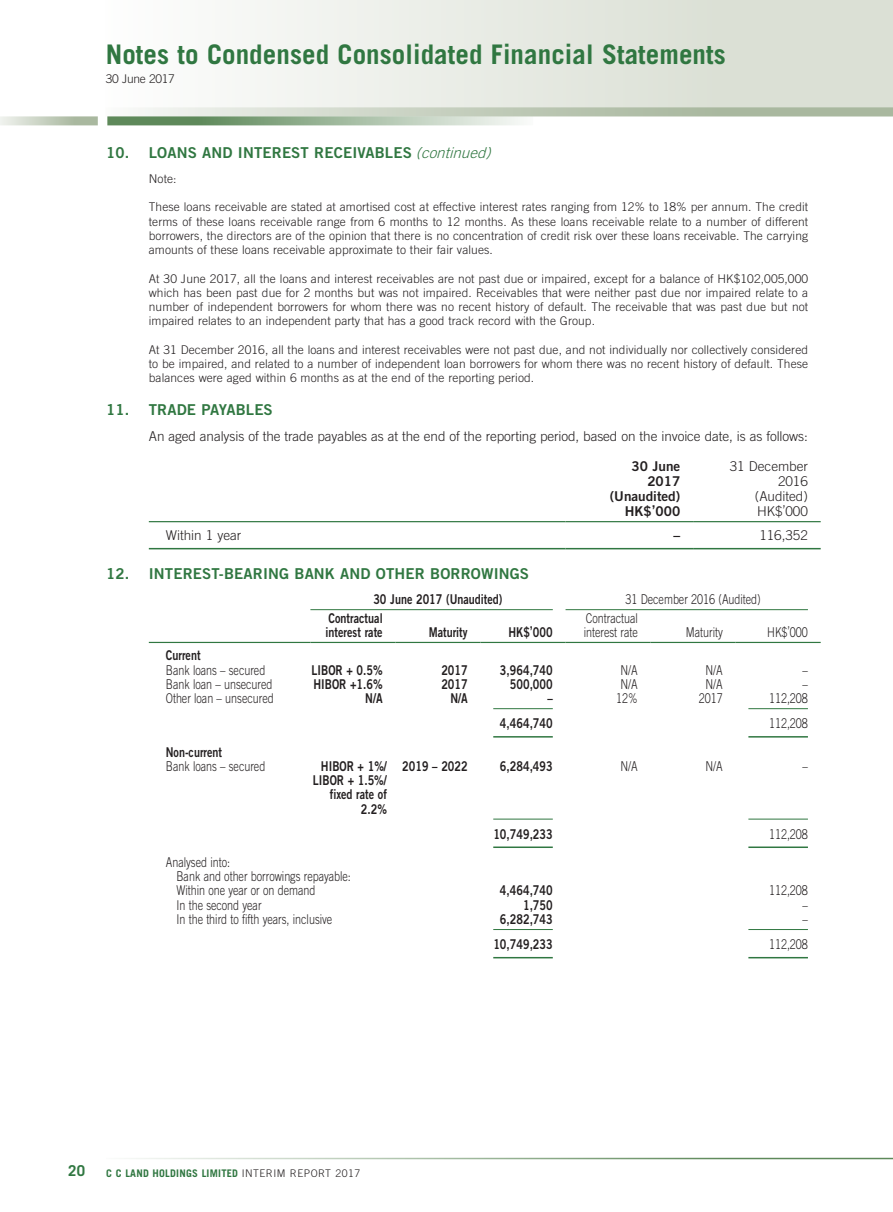
<style>
.page{position:relative;width:893px;height:1212px;background:#fff}
.page>*{position:absolute;margin:0;border:0;box-sizing:border-box;transform-origin:0 0}
.t1{font:700 27px "Trade Gothic LT Std";letter-spacing:.005em;color:#307741}
.Notes_HD1{font:15px "Trade Gothic LT Std Bd 2";letter-spacing:.01em;color:#307741}
.t2{font:700 15px "Trade Gothic LT Std";color:#307741}
.Body_Text{font:300 13.5px/14.2px "Trade Gothic LT Std";color:#231f20;scale:.8 1}
.Body_Text-2{font:13.5px/14.2px "Trade Gothic LT Std Bd 2";color:#231f20;scale:.8 1}
.Body_Text-3{font:300 13.5px "Trade Gothic LT Std";color:#231f20}
.Body_Text-4{font:13.5px "Trade Gothic LT Std Bd 2";color:#231f20}
.Notes{font:300 12px/14.2px "Trade Gothic LT Std";letter-spacing:.01em;color:#231f20;text-align:justify}
.t3{font:700 10.5px "Trade Gothic LT Std";letter-spacing:.025em;color:#307741}
.s1{font-family:"Trade Gothic LT Std";font-weight:300;font-style:italic}
.s2{font-weight:300;color:#231f20}
</style>
<div class="page">
<div style="left:105px;top:0;width:788px;height:116px;background:linear-gradient(to right,#fcfcfc,#d5dbce)"></div>
<hr style="left:892px;top:0;width:1px;height:116px;background:#dbe0d5">
<svg style="left:105px;top:107px;width:787px;height:9px;background:#c6cfbf"></svg>
<svg style="left:107px;top:116px;width:426px;height:9px;background:#9eb89c"></svg>
<svg style="left:0;top:116px;width:98px;height:9px"></svg>
<hr style="left:106px;top:1158px;width:787px;height:1px;background:#5e895a">
<hr style="left:149px;top:521px;width:417px;height:1px;background:#307741">
<hr style="left:566px;top:521px;width:127px;height:1px;background:#307741">
<hr style="left:693px;top:521px;width:128px;height:1px;background:#307741">
<hr style="left:149px;top:548px;width:417px;height:1px;background:#307741">
<hr style="left:566px;top:548px;width:127px;height:1px;background:#307741">
<hr style="left:693px;top:548px;width:128px;height:1px;background:#307741">
<hr style="left:310px;top:609px;width:243px;height:1px;background:#307741">
<hr style="left:566px;top:609px;width:242px;height:1px;background:#307741">
<hr style="left:149px;top:642px;width:161px;height:1px;background:#307741">
<hr style="left:310px;top:642px;width:85px;height:1px;background:#307741">
<hr style="left:395px;top:642px;width:85px;height:1px;background:#307741">
<hr style="left:480px;top:642px;width:86px;height:1px;background:#307741">
<hr style="left:566px;top:642px;width:85px;height:1px;background:#307741">
<hr style="left:651px;top:642px;width:85px;height:1px;background:#307741">
<hr style="left:736px;top:642px;width:85px;height:1px;background:#307741">
<hr style="left:493px;top:708px;width:60px;height:1px;background:#307741">
<hr style="left:748px;top:708px;width:60px;height:1px;background:#307741">
<hr style="left:493px;top:736px;width:60px;height:1px;background:#307741">
<hr style="left:748px;top:736px;width:60px;height:1px;background:#307741">
<hr style="left:493px;top:819px;width:60px;height:1px;background:#307741">
<hr style="left:748px;top:819px;width:60px;height:1px;background:#307741">
<hr style="left:493px;top:846px;width:60px;height:2px;background:#307741">
<hr style="left:748px;top:846px;width:60px;height:2px;background:#307741">
<hr style="left:493px;top:929px;width:60px;height:1px;background:#307741">
<hr style="left:748px;top:929px;width:60px;height:1px;background:#307741">
<hr style="left:493px;top:957px;width:60px;height:1px;background:#307741">
<hr style="left:748px;top:957px;width:60px;height:1px;background:#307741">
<h1 class="t1" style="left:106px;top:38px;width:621px">Notes to Condensed Consolidated Financial Statements</h1>
<p class="Notes" style="left:106px;top:71px;width:71px">30 June 2017</p>
<p class="Notes_HD1" style="left:106px;top:143px;width:390px">10. LOANS AND INTEREST RECEIVABLES <span class="s1">(continued)</span></p>
<p class="Notes" style="left:149px;top:171px;width:29px">Note:</p>
<p class="Notes" style="left:149px;top:200px;width:661px">These loans receivable are stated at amortised cost at effective interest rates ranging from 12% to 18% per annum. The credit terms of these loans receivable range from 6 months to 12 months. As these loans receivable relate to a number of different borrowers, the directors are of the opinion that there is no concentration of credit risk over these loans receivable. The carrying amounts of these loans receivable approximate to their fair values.</p>
<p class="Notes" style="left:149px;top:271px;width:661px">At 30 June 2017, all the loans and interest receivables are not past due or impaired, except for a balance of HK$102,005,000 which has been past due for 2 months but was not impaired. Receivables that were neither past due nor impaired relate to a number of independent borrowers for whom there was no recent history of default. The receivable that was past due but not impaired relates to an independent party that has a good track record with the Group.</p>
<p class="Notes" style="left:149px;top:342px;width:661px">At 31 December 2016, all the loans and interest receivables were not past due, and not individually nor collectively considered to be impaired, and related to a number of independent loan borrowers for whom there was no recent history of default. These balances were aged within 6 months as at the end of the reporting period.</p>
<p class="Notes_HD1" style="left:106px;top:401px;width:168px">11. TRADE PAYABLES</p>
<p class="Body_Text-3" style="left:149px;top:428px;width:660px">An aged analysis of the trade payables as at the end of the reporting period, based on the invoice date, is as follows:</p>
<p class="Body_Text-4" style="left:631px;top:458px;width:50px">30 June</p>
<p class="Body_Text-3" style="left:730px;top:458px;width:80px">31 December</p>
<p class="Body_Text-4" style="left:647px;top:473px;width:34px">2017</p>
<p class="Body_Text-3" style="left:778px;top:473px;width:31px">2016</p>
<p class="Body_Text-4" style="left:610px;top:488px;width:72px">(Unaudited)</p>
<p class="Body_Text-3" style="left:755px;top:488px;width:55px">(Audited)</p>
<p class="Body_Text-4" style="left:625px;top:503px;width:57px">HK$’000</p>
<p class="Body_Text-3" style="left:757px;top:503px;width:52px">HK$’000</p>
<p class="Body_Text-3" style="left:166px;top:527px;width:77px">Within 1 year</p>
<p class="Body_Text-4" style="left:674px;top:527px;width:8px">–</p>
<p class="Body_Text-3" style="left:759px;top:527px;width:50px">116,352</p>
<p class="Notes_HD1" style="left:106px;top:564px;width:424px">12. INTEREST-BEARING BANK AND OTHER BORROWINGS</p>
<p class="Body_Text-2" style="left:373px;top:592px;width:163px">30 June 2017 (Unaudited)</p>
<p class="Body_Text" style="left:625px;top:592px;width:171px">31 December 2016 (Audited)</p>
<p class="Body_Text-2" style="left:326px;top:611px;width:73px">Contractual interest rate</p>
<p class="Body_Text" style="left:584px;top:611px;width:69px">Contractual interest rate</p>
<p class="Body_Text-2" style="left:429px;top:625px;width:50px">Maturity</p>
<p class="Body_Text-2" style="left:508px;top:625px;width:57px">HK$’000</p>
<p class="Body_Text" style="left:686px;top:625px;width:48px">Maturity</p>
<p class="Body_Text" style="left:767px;top:625px;width:52px">HK$’000</p>
<p class="Body_Text-2" style="left:166px;top:648px;width:45px">Current</p>
<p class="Body_Text" style="left:166px;top:662px;width:126px">Bank loans – secured</p>
<p class="Body_Text-2" style="left:312px;top:662px;width:90px">LIBOR + 0.5%</p>
<p class="Body_Text-2" style="left:441px;top:662px;width:34px">2017</p>
<p class="Body_Text-2" style="left:500px;top:662px;width:67px">3,964,740</p>
<p class="Body_Text" style="left:620px;top:662px;width:23px">N/A</p>
<p class="Body_Text" style="left:705px;top:662px;width:23px">N/A</p>
<p class="Body_Text" style="left:802px;top:662px;width:8px">–</p>
<p class="Body_Text" style="left:166px;top:677px;width:135px">Bank loan – unsecured</p>
<p class="Body_Text-2" style="left:313px;top:677px;width:88px">HIBOR +1.6%</p>
<p class="Body_Text-2" style="left:441px;top:677px;width:34px">2017</p>
<p class="Body_Text-2" style="left:510px;top:677px;width:55px">500,000</p>
<p class="Body_Text" style="left:620px;top:677px;width:23px">N/A</p>
<p class="Body_Text" style="left:705px;top:677px;width:23px">N/A</p>
<p class="Body_Text" style="left:802px;top:677px;width:8px">–</p>
<p class="Body_Text" style="left:166px;top:691px;width:136px">Other loan – unsecured</p>
<p class="Body_Text-2" style="left:365px;top:691px;width:23px">N/A</p>
<p class="Body_Text-2" style="left:450px;top:691px;width:23px">N/A</p>
<p class="Body_Text-2" style="left:547px;top:691px;width:8px">–</p>
<p class="Body_Text" style="left:616px;top:691px;width:28px">12%</p>
<p class="Body_Text" style="left:699px;top:691px;width:31px">2017</p>
<p class="Body_Text" style="left:769px;top:691px;width:50px">112,208</p>
<p class="Body_Text-2" style="left:500px;top:716px;width:67px">4,464,740</p>
<p class="Body_Text" style="left:769px;top:716px;width:50px">112,208</p>
<p class="Body_Text-2" style="left:166px;top:744px;width:72px">Non-current</p>
<p class="Body_Text" style="left:166px;top:759px;width:126px">Bank loans – secured</p>
<p class="Body_Text-2" style="left:321px;top:758px;width:85px">HIBOR + 1%/</p>
<p class="Body_Text-2" style="left:313px;top:773px;width:95px">LIBOR + 1.5%/</p>
<p class="Body_Text-2" style="left:330px;top:787px;width:73px;text-align:right">fixed rate of<br>2.2%</p>
<p class="Body_Text-2" style="left:402px;top:758px;width:83px">2019 – 2022</p>
<p class="Body_Text-2" style="left:500px;top:758px;width:67px">6,284,493</p>
<p class="Body_Text" style="left:620px;top:759px;width:23px">N/A</p>
<p class="Body_Text" style="left:705px;top:759px;width:23px">N/A</p>
<p class="Body_Text" style="left:802px;top:759px;width:8px">–</p>
<p class="Body_Text-2" style="left:493px;top:826px;width:76px">10,749,233</p>
<p class="Body_Text" style="left:769px;top:826px;width:50px">112,208</p>
<p class="Body_Text" style="left:166px;top:855px;width:82px">Analysed into:</p>
<p class="Body_Text" style="left:176px;top:869px;width:220px">Bank and other borrowings repayable:</p>
<p class="Body_Text" style="left:176px;top:883px;width:175px">Within one year or on demand</p>
<p class="Body_Text-2" style="left:500px;top:883px;width:67px">4,464,740</p>
<p class="Body_Text" style="left:769px;top:883px;width:50px">112,208</p>
<p class="Body_Text" style="left:176px;top:897px;width:108px">In the second year</p>
<p class="Body_Text-2" style="left:523px;top:897px;width:39px">1,750</p>
<p class="Body_Text" style="left:802px;top:897px;width:8px">–</p>
<p class="Body_Text" style="left:176px;top:912px;width:196px">In the third to fifth years, inclusive</p>
<p class="Body_Text-2" style="left:500px;top:912px;width:67px">6,282,743</p>
<p class="Body_Text" style="left:802px;top:912px;width:8px">–</p>
<p class="Body_Text-2" style="left:493px;top:937px;width:76px">10,749,233</p>
<p class="Body_Text" style="left:769px;top:937px;width:50px">112,208</p>
<p class="t2" style="left:68px;top:1161px;width:18px">20</p>
<p class="t3" style="left:106px;top:1166px;width:255px">C C LAND HOLDINGS LIMITED <span class="s2">INTERIM REPORT 2017</span></p>
</div>
